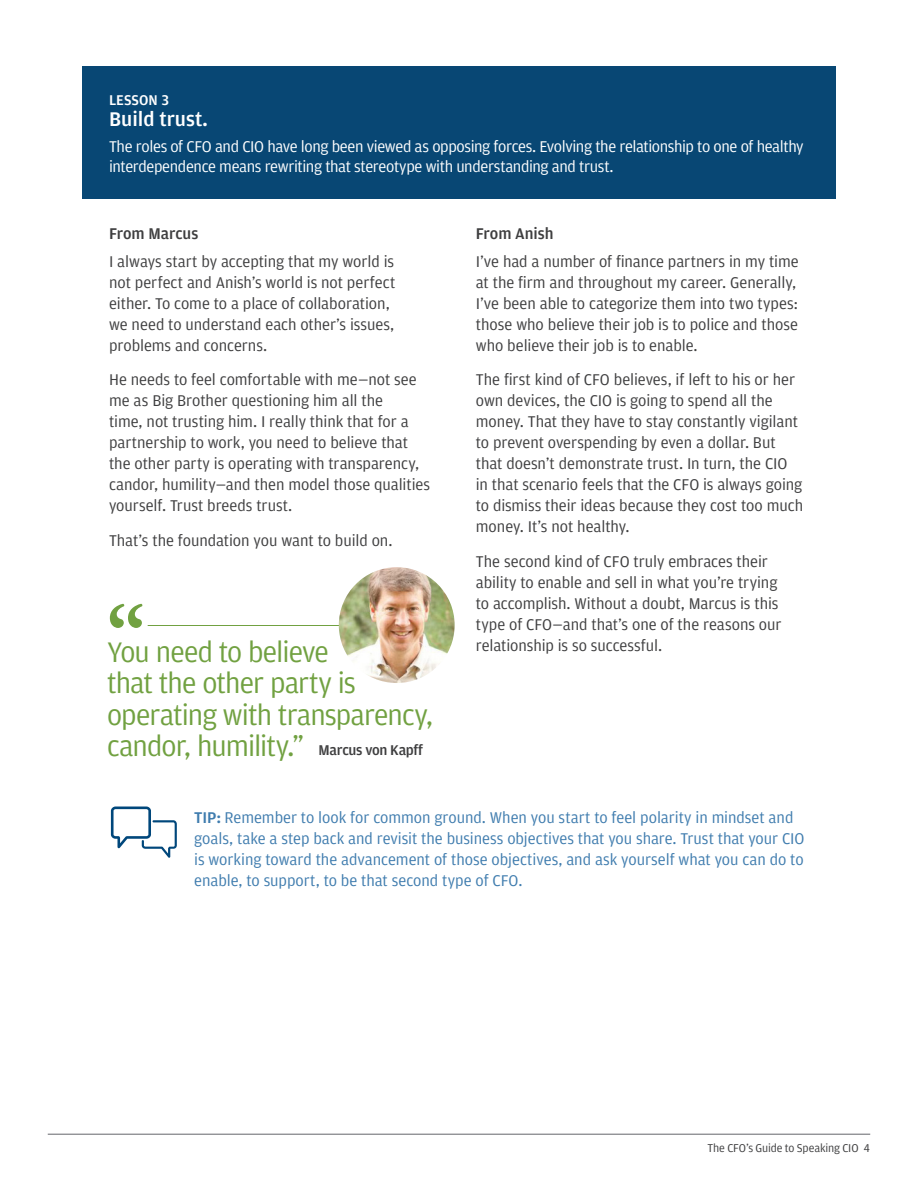
<style>
.page{position:relative;width:918px;height:1188px;background:#fff}
.page>*{position:absolute;margin:0;border:0;box-sizing:border-box;transform-origin:0 0}
.t1{font:700 82.8px "Adobe Garamond Pro";color:#70a141}
.t2{font:30px/31.5px "Amplitude TF";letter-spacing:-.03em;color:#70a141}
.t3{font:700 21px "Amplitude TF";color:#fff}
.t4{font:16.5px/21px "Amplitude TF";letter-spacing:-.005em;color:#414042}
.p_body_intro{font:16.5px/21px "Amplitude TF";letter-spacing:-.005em;color:#3f7cae}
.t5{font:16.5px/19.5px "Amplitude TF";letter-spacing:-.025em;color:#fff}
.t6{font:700 15px "Amplitude TF";letter-spacing:-.02em;color:#414042}
.t7{font:700 15px "Amplitude TF";color:#fff}
.p_body_bold{font:700 15px "Amplitude TF";color:#3e3e3f}
.t8{font:12px "Amplitude TF";letter-spacing:-.01em;color:#3e3e3f}
.s1{font-weight:700}
</style>
<div class="page">
<hr style="left:48px;top:1134px;width:822px;height:1px;background:#63656a">
<div style="left:82px;top:66px;width:754px;height:133px;background:#084774"></div>
<hr style="left:148px;top:625px;width:294px;height:1px;background:#71a141">
<img style="left:339px;top:567px;width:116px;height:116px;border-radius:58px">
<svg style="left:111px;top:807px;width:66px;height:51px"></svg>
<div style="left:118px;top:812px;width:27px;height:22px;background:#fff"></div>
<div style="left:153px;top:826px;width:19px;height:18px;background:#fff"></div>
<p class="t7" style="left:109px;top:92px;width:62px">LESSON 3</p>
<p class="t3" style="left:109px;top:107px;width:100px">Build trust.</p>
<p class="t5" style="left:109px;top:137px;width:696px">The roles of CFO and CIO have long been viewed as opposing forces. Evolving the relationship to one of healthy interdependence means rewriting that stereotype with understanding and trust.</p>
<p class="t4" style="left:109px;top:220px;width:287px;line-height:27.8px"><span class="s1">From Marcus<br></span>I always start by accepting that my world is</p>
<p class="t4" style="left:109px;top:272px;width:288px">not perfect and Anish’s world is not perfect either. To come to a place of collaboration, we need to understand each other’s issues, problems and concerns.</p>
<p class="t4" style="left:109px;top:369px;width:323px">He needs to feel comfortable with me—not see me as Big Brother questioning him all the<br>time, not trusting him. I really think that for a partnership to work, you need to believe that the other party is operating with transparency, candor, humility—and then model those qualities yourself. Trust breeds trust.</p>
<p class="t4" style="left:109px;top:530px;width:285px">That’s the foundation you want to build on.</p>
<p class="t1" style="left:107px;top:588px;width:41px">“</p>
<p class="t2" style="left:107px;top:636px;width:328px">You need to believe<br>that the other party is operating with transparency, candor, humility.”</p>
<p class="t6" style="left:319px;top:742px;width:106px">Marcus von Kapff</p>
<p class="p_body_bold" style="left:414px;top:742px;width:11px">f</p>
<p class="t4" style="left:476px;top:220px;width:324px;line-height:27.8px"><span class="s1">From Anish<br></span>I’ve had a number of finance partners in my time</p>
<p class="t4" style="left:476px;top:272px;width:324px;text-align:justify">at the firm and throughout my career. Generally, I’ve been able to categorize them into two types: those who believe their job is to police and those who believe their job is to enable.</p>
<p class="t4" style="left:476px;top:369px;width:329px">The first kind of CFO believes, if left to his or her own devices, the CIO is going to spend all the money. That they have to stay constantly vigilant to prevent overspending by even a dollar. But that doesn’t demonstrate trust. In turn, the CIO in that scenario feels that the CFO is always going to dismiss their ideas because they cost too much money. It’s not healthy.</p>
<p class="t4" style="left:476px;top:551px;width:307px">The second kind of CFO truly embraces their ability to enable and sell in what you’re trying to accomplish. Without a doubt, Marcus is this type of CFO—and that’s one of the reasons our relationship is so successful.</p>
<p class="p_body_intro" style="left:194px;top:807px;width:612px"><span class="s1">TIP:</span> Remember to look for common ground. When you start to feel polarity in mindset and goals, take a step back and revisit the business objectives that you share. Trust that your CIO is working toward the advancement of those objectives, and ask yourself what you can do to enable, to support, to be that second type of CFO.</p>
<p class="t8" style="left:708px;top:1142px;width:164px">The CFO’s Guide to Speaking CIO 4</p>
</div>
